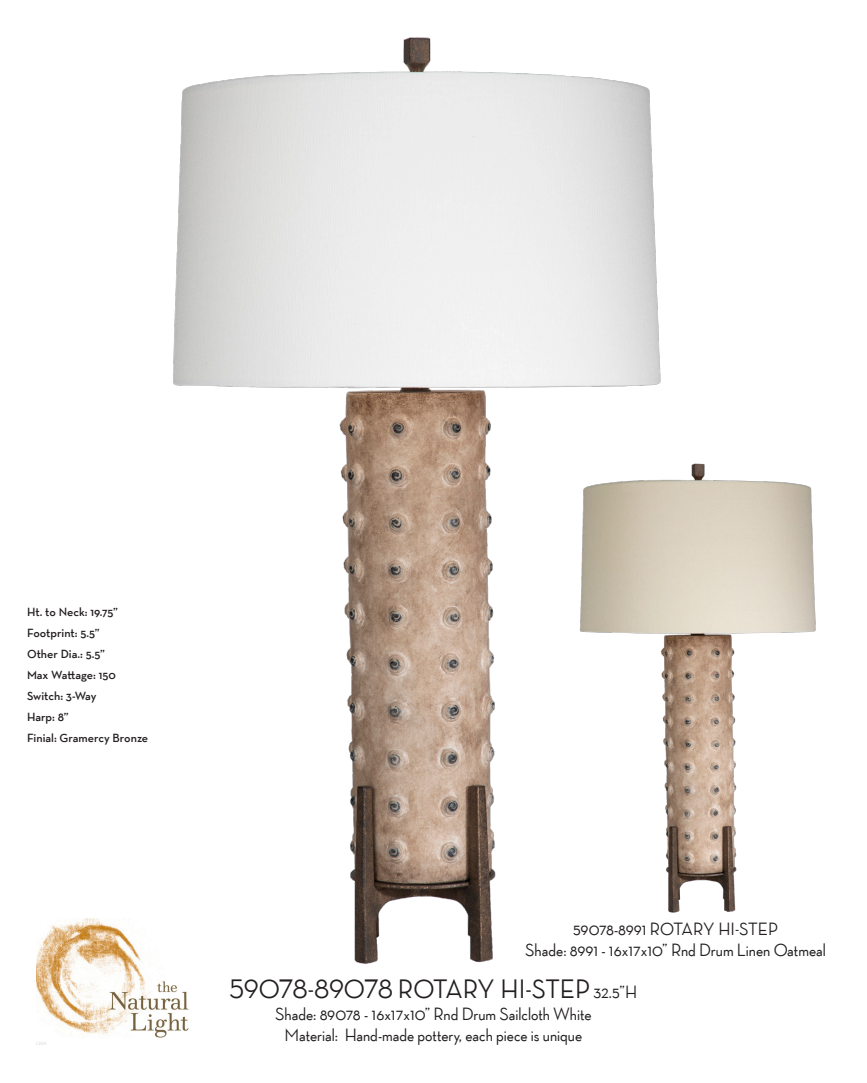
<style>
.page{position:relative;width:867px;height:1083px;background:#fff}
.page>*{position:absolute;margin:0;border:0;box-sizing:border-box;transform-origin:0 0}
.Caption_Paragraph_Style{font:500 27px "Neutraface Display TT";color:#231f20}
.Caption_Paragraph_Style-2{font:500 18px "Neutraface Display TT";color:#231f20}
.t1{font:600 12px "Neutraface Text TT";color:#231f20}
.t2{font:4.5px "Arial";color:#d5d6d8}
.s1{font-size:18px}
</style>
<div class="page">
<img style="left:173px;top:37px;width:488px;height:927px">
<img style="left:576px;top:459px;width:240px;height:457px">
<img style="left:36px;top:918px;width:156px;height:119px">
<p class="t1" style="left:27px;top:604px;width:92px">Ht. to Neck: 19.75”</p>
<p class="t1" style="left:27px;top:625px;width:74px">Footprint: 5.5”</p>
<p class="t1" style="left:27px;top:646px;width:79px">Other Dia.: 5.5”</p>
<p class="t1" style="left:27px;top:667px;width:90px">Max Wattage: 150</p>
<p class="t1" style="left:27px;top:688px;width:71px">Switch: 3-Way</p>
<p class="t1" style="left:27px;top:709px;width:43px">Harp: 8”</p>
<p class="t1" style="left:27px;top:730px;width:123px">Finial: Gramercy Bronze</p>
<p class="t2" style="left:36px;top:1039px;width:12px">223A</p>
<p class="Caption_Paragraph_Style-2" style="left:573px;top:918px;width:206px">59078-8991 ROTARY HI-STEP</p>
<p class="Caption_Paragraph_Style-2" style="left:525px;top:940px;width:302px">Shade: 8991 - 16x17x10” Rnd Drum Linen Oatmeal</p>
<p class="Caption_Paragraph_Style" style="left:229px;top:974px;width:409px">59078-89078 ROTARY HI-STEP <span class="s1">32.5”H</span></p>
<p class="Caption_Paragraph_Style-2" style="left:275px;top:1003px;width:318px">Shade: 89078 - 16x17x10” Rnd Drum Sailcloth White</p>
<p class="Caption_Paragraph_Style-2" style="left:284px;top:1025px;width:299px">Material: Hand-made pottery, each piece is unique</p>
</div>
